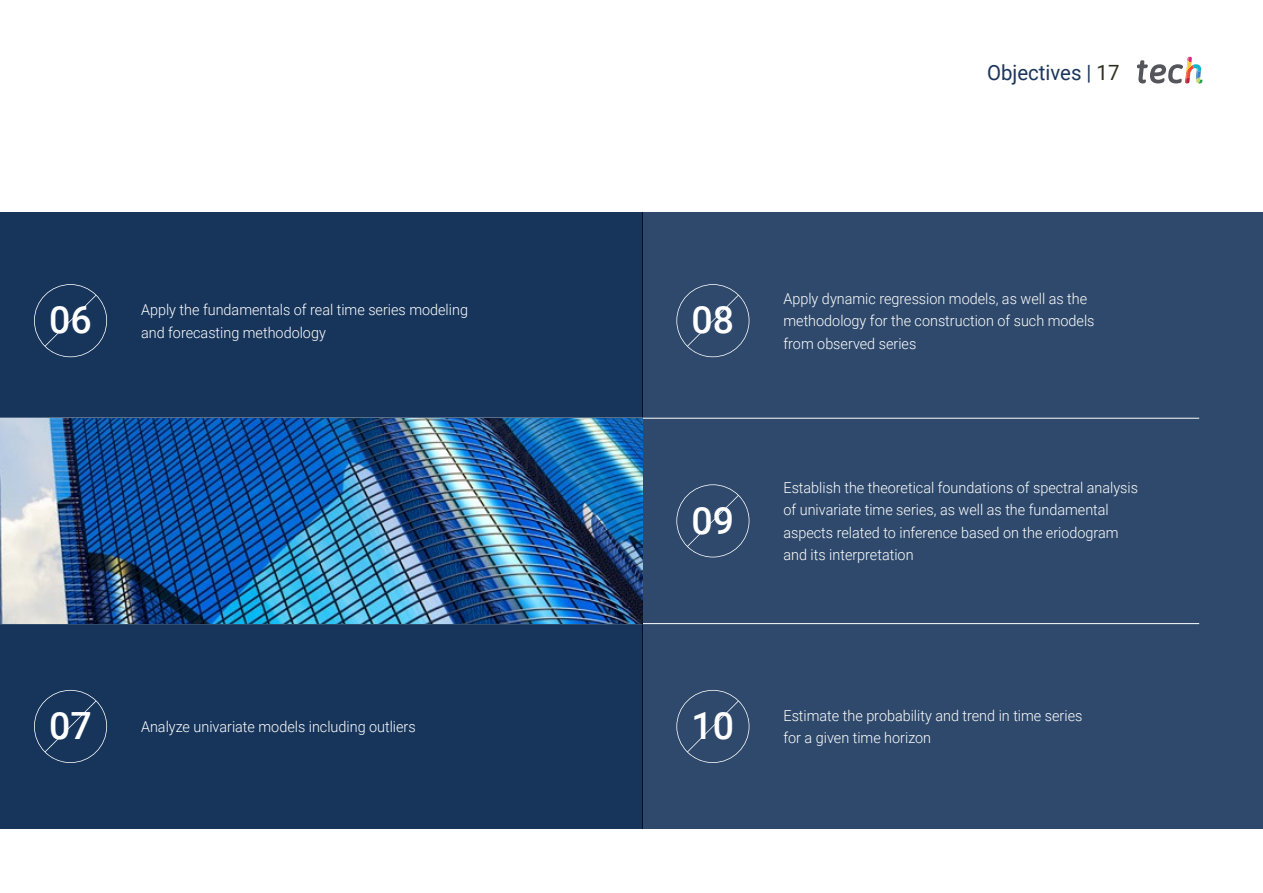
<style>
.page{position:relative;width:1263px;height:893px;background:#fff}
.page>*{position:absolute;margin:0;border:0;box-sizing:border-box;transform-origin:0 0}
.t1{font:500 37.5px "Roboto";color:#fff}
.t2{font:21px "Roboto";color:#1a355c}
.t3{font:300 15px/22.5px "Roboto";color:#fff;scale:.96 1}
.s1{color:#312e20}
</style>
<div class="page">
<svg style="left:1137px;top:57px;width:65px;height:27px"></svg>
<div style="left:0;top:213px;width:642px;height:616px;background:#17355b"></div>
<div style="left:642px;top:213px;width:621px;height:616px;background:#2e496b"></div>
<svg style="left:34px;top:284px;width:73px;height:73px"></svg>
<svg style="left:34px;top:690px;width:73px;height:73px"></svg>
<svg style="left:676px;top:284px;width:73px;height:73px"></svg>
<svg style="left:676px;top:484px;width:73px;height:73px"></svg>
<svg style="left:676px;top:690px;width:73px;height:73px"></svg>
<hr style="left:0;top:418px;width:1199px;height:1px;background:#fff">
<hr style="left:0;top:623px;width:1199px;height:1px;background:#fff">
<img style="left:0;top:418px;width:642px;height:206px">
<h1 class="t1" style="left:49px;top:294px;width:44px">06</h1>
<p class="t3" style="left:141px;top:298px;width:342px">Apply the fundamentals of real time series modeling</p>
<p class="t3" style="left:141px;top:320px;width:194px">and forecasting methodology</p>
<h1 class="t1" style="left:49px;top:699px;width:44px">07</h1>
<p class="t3" style="left:141px;top:715px;width:288px">Analyze univariate models including outliers</p>
<h2 class="t2" style="left:987px;top:57px;width:134px">Objectives | <span class="s1">17</span></h2>
<h1 class="t1" style="left:692px;top:294px;width:44px">08</h1>
<p class="t3" style="left:783px;top:287px;width:326px">Apply dynamic regression models, as well as the methodology for the construction of such models from observed series</p>
<h1 class="t1" style="left:692px;top:494px;width:44px">09</h1>
<p class="t3" style="left:783px;top:476px;width:371px">Establish the theoretical foundations of spectral analysis of univariate time series, as well as the fundamental aspects related to inference based on the eriodogram and its interpretation</p>
<h1 class="t1" style="left:692px;top:699px;width:44px">10</h1>
<p class="t3" style="left:783px;top:704px;width:313px">Estimate the probability and trend in time series</p>
<p class="t3" style="left:783px;top:726px;width:155px">for a given time horizon</p>
</div>
